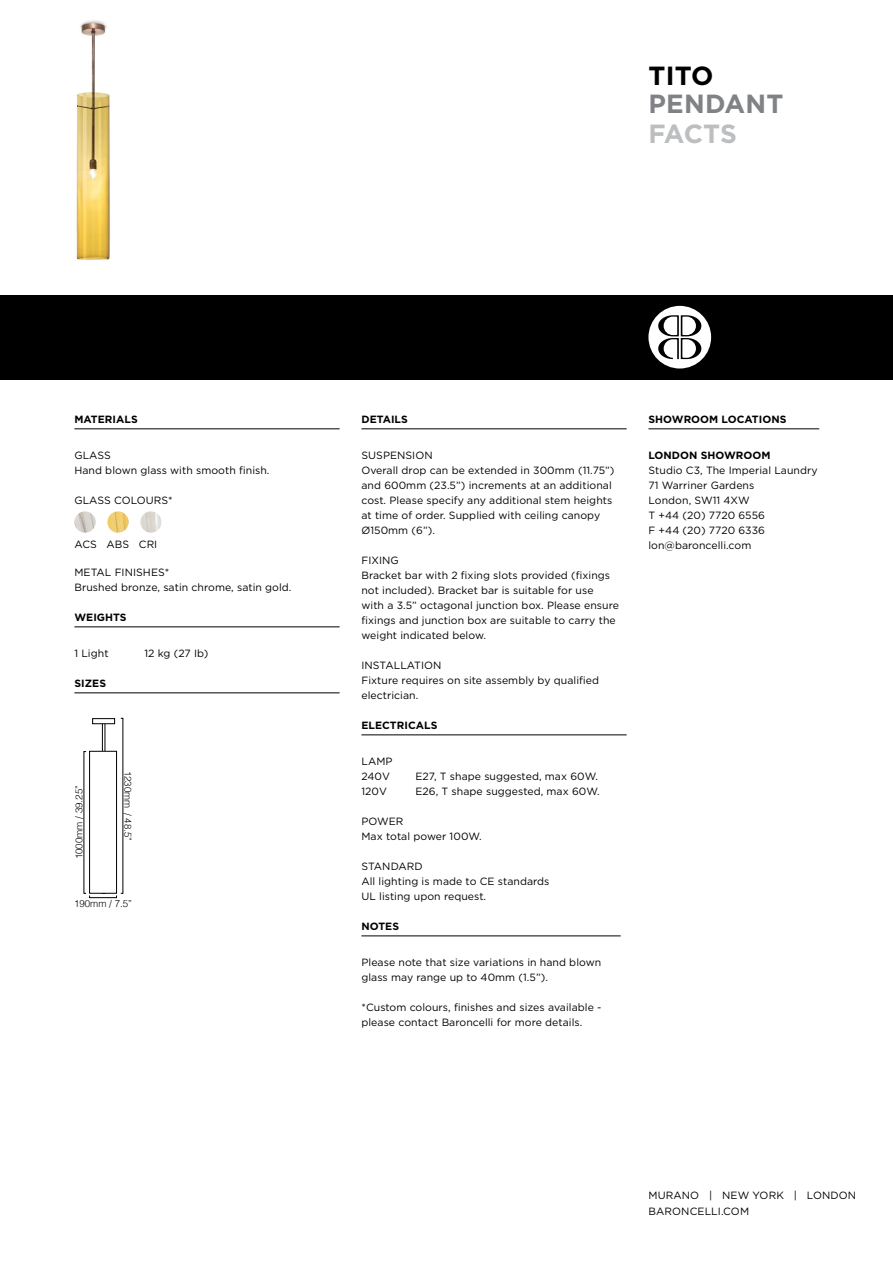
<style>
.page{position:relative;width:893px;height:1263px;background:#fff}
.page>*{position:absolute;margin:0;border:0;box-sizing:border-box;transform-origin:0 0}
.t1{font:700 26.25px "Gotham";letter-spacing:.01em;color:#808285}
.t2{font:700 26.25px "Gotham";letter-spacing:-.02em;color:#bcbec0}
.t3{font:700 26.25px "Gotham";color:#000}
.t4{font:10.5px/15px "Gotham";letter-spacing:.005em;color:#000}
.t5{font:700 10.5px "Gotham";letter-spacing:.005em;color:#000}
.t6{font:300 9.75px "Helvetica LT";color:#000}
</style>
<div class="page">
<div style="left:0;top:295px;width:893px;height:84px;background:#000"></div>
<svg style="left:648px;top:306px;width:63px;height:62px"></svg>
<hr style="left:648px;top:429px;width:171px;height:1px;background:#000">
<hr style="left:74px;top:429px;width:266px;height:1px;background:#000">
<hr style="left:74px;top:627px;width:266px;height:1px;background:#000">
<hr style="left:74px;top:693px;width:266px;height:1px;background:#000">
<hr style="left:361px;top:429px;width:266px;height:1px;background:#000">
<hr style="left:361px;top:735px;width:266px;height:1px;background:#000">
<hr style="left:361px;top:936px;width:260px;height:1px;background:#000">
<div style="left:90px;top:895px;width:27px;height:3px;border:1px solid #000"></div>
<div style="left:102px;top:718px;width:3px;height:175px;border:1px solid #000"></div>
<div style="left:93px;top:719px;width:22px;height:5px;background:#fff"></div>
<div style="left:93px;top:718px;width:22px;height:6px;border:1px solid #000"></div>
<div style="left:90px;top:751px;width:27px;height:142px;background:#fff"></div>
<div style="left:90px;top:751px;width:27px;height:142px;border:1px solid #000"></div>
<img style="left:140px;top:511px;width:22px;height:22px;border-radius:11px">
<img style="left:107px;top:511px;width:22px;height:22px;border-radius:11px">
<img style="left:74px;top:511px;width:22px;height:22px;border-radius:11px">
<img style="left:76px;top:20px;width:34px;height:240px">
<h1 class="t3" style="left:648px;top:60px;width:17px">TITO</h1>
<h1 class="t1" style="left:648px;top:87px;width:137px">PENDANT</h1>
<h1 class="t2" style="left:648px;top:117px;width:90px">FACTS</h1>
<p class="t5" style="left:74px;top:413px;width:65px">MATERIALS</p>
<p class="t4" style="left:74px;top:448px;width:197px">Glass<br>Hand blown glass with smooth finish.</p>
<p class="t4" style="left:74px;top:493px;width:16px">Glass</p>
<p class="t4" style="left:114px;top:493px;width:9px">colours</p>
<p class="t4" style="left:168px;top:493px;width:6px">*</p>
<p class="t4" style="left:74px;top:536px;width:84px">ACS ABS CRI</p>
<p class="t4" style="left:74px;top:565px;width:17px">Metal</p>
<p class="t4" style="left:74px;top:565px;width:219px;text-indent:40px">FINISHES*<br>Brushed bronze, satin chrome, satin gold.</p>
<p class="t5" style="left:74px;top:611px;width:9px">WEIGHTS</p>
<p class="t4" style="left:74px;top:646px;width:36px">1 Light</p>
<p class="t4" style="left:144px;top:646px;width:66px">12 kg (27 Ib)</p>
<p class="t5" style="left:74px;top:677px;width:33px">SIZES</p>
<p class="t6" style="left:73px;top:859px;width:76px;rotate:-90deg">1000mm / 39.25”</p>
<p class="t6" style="left:134px;top:770px;width:72px;rotate:90deg">1230mm / 48.5”</p>
<p class="t6" style="left:74px;top:897px;width:59px">190mm / 7.5”</p>
<p class="t5" style="left:361px;top:413px;width:48px">DETAILS</p>
<p class="t4" style="left:361px;top:448px;width:255px">SUSPENSION<br>Overall drop can be extended in 300mm (11.75”) and 600mm (23.5”) increments at an additional cost. Please specify any additional stem heights at time of order. Supplied with ceiling canopy Ø150mm (6”).</p>
<p class="t4" style="left:361px;top:553px;width:259px">FIXING<br>Bracket bar with 2 fixing slots provided (fixings not included). Bracket bar is suitable for use<br>with a 3.5” octagonal junction box. Please ensure fixings and junction box are suitable to carry the weight indicated below.</p>
<p class="t4" style="left:361px;top:658px;width:239px">INSTALLATION<br>Fixture requires on site assembly by qualified electrician.</p>
<p class="t5" style="left:361px;top:719px;width:78px">ELECTRICALS</p>
<p class="t4" style="left:361px;top:754px;width:33px">LAMP<br>240V</p>
<p class="t4" style="left:415px;top:769px;width:184px">E27, T shape suggested, max 60W.</p>
<p class="t4" style="left:361px;top:784px;width:27px">120V</p>
<p class="t4" style="left:415px;top:784px;width:186px">E26, T shape suggested, max 60W.</p>
<p class="t4" style="left:361px;top:814px;width:122px">POWER<br>Max total power 100W.</p>
<p class="t4" style="left:361px;top:859px;width:190px">STANDARD<br>All lighting is made to CE standards<br>UL listing upon request.</p>
<p class="t5" style="left:361px;top:920px;width:39px">NOTES</p>
<p class="t4" style="left:361px;top:955px;width:241px">Please note that size variations in hand blown glass may range up to 40mm (1.5”).</p>
<p class="t4" style="left:361px;top:1000px;width:241px">*Custom colours, finishes and sizes available - please contact Baroncelli for more details.</p>
<p class="t5" style="left:648px;top:413px;width:139px">SHOWROOM LOCATIONS</p>
<p class="t5" style="left:648px;top:449px;width:124px">LONDON SHOWROOM</p>
<p class="t4" style="left:648px;top:463px;width:171px">Studio C3, The Imperial Laundry<br>71 Warriner Gardens<br>London, SW11 4XW<br>T +44 (20) 7720 6556<br>F +44 (20) 7720 6336 lon@baroncelli.com</p>
<p class="t4" style="left:648px;top:1186px;width:209px;line-height:16.5px">MURANO | NEW YORK | LONDON<br>BARONCELLI.COM</p>
</div>
